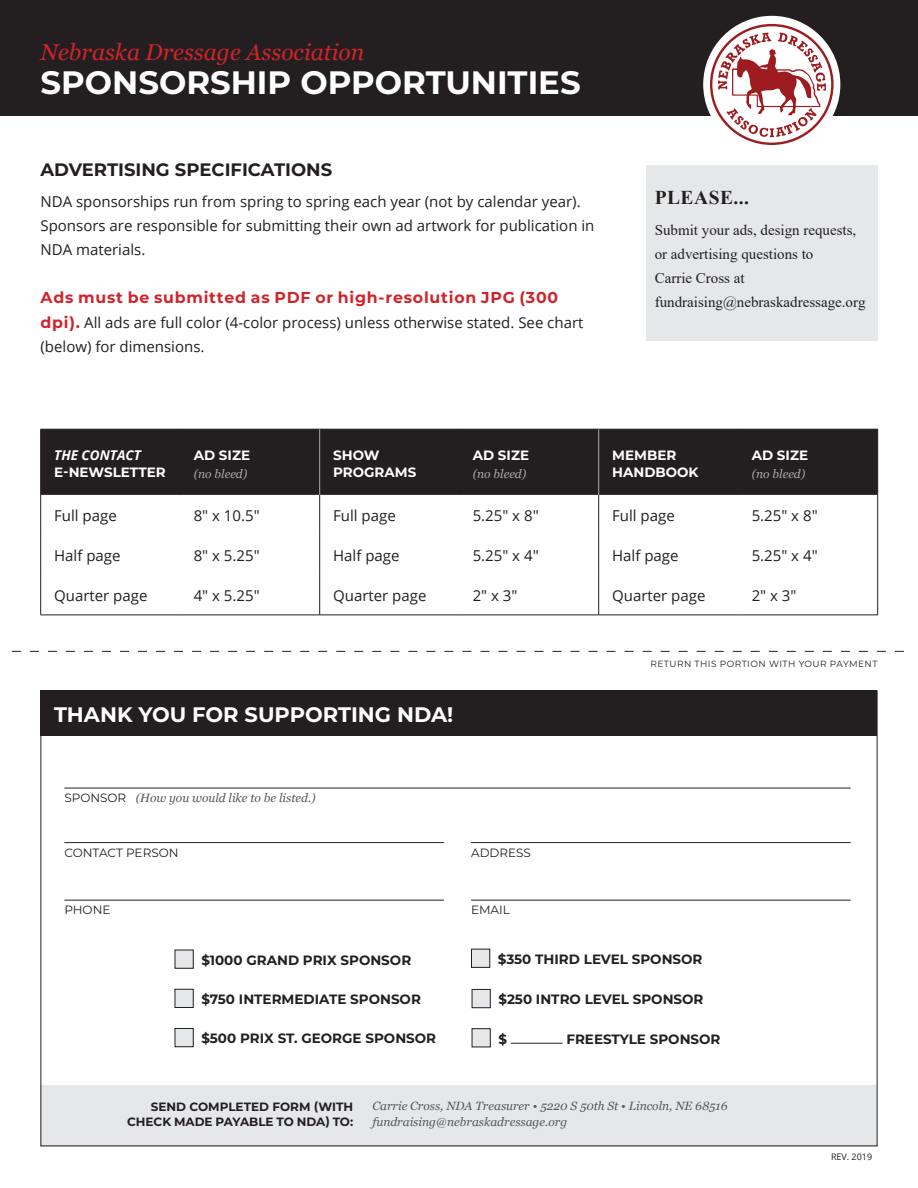
<style>
.page{position:relative;width:918px;height:1188px;background:#fff}
.page>*{position:absolute;margin:0;border:0;box-sizing:border-box;transform-origin:0 0}
.t1{font:700 32.4px "Montserrat";color:#fff}
.t2{font:italic 22.8px "Georgia";color:#d1232a}
.t3{font:700 21px "Montserrat";color:#fff}
.t4{font:700 19.5px "Times New Roman";letter-spacing:.025em;color:#231f20}
.t5{font:700 18px "Montserrat";color:#231f20}
.t6{font:700 15.75px "Montserrat";letter-spacing:.05em;color:#d1232a}
.t7{font:15px/24px "Open Sans";color:#231f20}
.t8{font:15px/24px "Times New Roman";color:#231f20}
.t9{font:700 13.5px "Montserrat";color:#231f20}
.t10{font:700 13.5px/16.2px "Montserrat";color:#fff}
.t11{font:italic 12px/16.5px "Georgia";color:#57585a}
.t12{font:700 12px/14.4px "Montserrat";color:#231f20;text-align:right}
.t13{font:12px "Montserrat";color:#231f20}
.t14{font:italic 12px "Georgia";color:#a8a9ad}
.t15{font:9px "Montserrat";letter-spacing:.05em;color:#231f20}
.t16{font:9px "Open Sans";color:#231f20}
.s1{font-family:"Montserrat";font-weight:700;font-size:15.75px;color:#d1232a}
.s2{font-family:"Open Sans";font-style:italic}
.s3{font-family:"Montserrat";font-style:normal;color:#231f20}
</style>
<div class="page">
<div style="left:40px;top:1085px;width:838px;height:61px;background:#e6e7e9"></div>
<div style="left:40px;top:691px;width:838px;height:45px;background:#231f20"></div>
<hr style="left:64px;top:788px;width:787px;height:1px;background:#231f20">
<hr style="left:64px;top:842px;width:380px;height:1px;background:#231f20">
<hr style="left:471px;top:842px;width:380px;height:1px;background:#231f20">
<div style="left:175px;top:950px;width:18px;height:18px;background:#e6e7e9"></div>
<div style="left:175px;top:950px;width:19px;height:19px;border:1px solid #231f20"></div>
<div style="left:175px;top:989px;width:18px;height:19px;background:#e6e7e9"></div>
<div style="left:175px;top:989px;width:19px;height:19px;border:1px solid #231f20"></div>
<div style="left:175px;top:1028px;width:18px;height:19px;background:#e6e7e9"></div>
<div style="left:175px;top:1028px;width:19px;height:19px;border:1px solid #231f20"></div>
<div style="left:471px;top:949px;width:19px;height:18px;background:#e6e7e9"></div>
<div style="left:471px;top:949px;width:19px;height:19px;border:1px solid #231f20"></div>
<div style="left:472px;top:989px;width:18px;height:19px;background:#e6e7e9"></div>
<div style="left:472px;top:989px;width:19px;height:19px;border:1px solid #231f20"></div>
<hr style="left:511px;top:1043px;width:52px;height:1px;background:#231f20">
<div style="left:472px;top:1029px;width:18px;height:18px;background:#e6e7e9"></div>
<div style="left:472px;top:1028px;width:19px;height:19px;border:1px solid #231f20"></div>
<hr style="left:64px;top:900px;width:380px;height:1px;background:#231f20">
<hr style="left:471px;top:900px;width:380px;height:1px;background:#231f20">
<svg style="left:12px;top:651px;width:892px;height:1px"></svg>
<div style="left:0;top:0;width:918px;height:115px;background:#231f20"></div>
<div style="left:703px;top:16px;width:137px;height:137px;background:#fff;border-radius:50%"></div>
<svg style="left:710px;top:24px;width:124px;height:121px"></svg>
<div style="left:646px;top:165px;width:232px;height:176px;background:#e6e7e9"></div>
<div style="left:41px;top:430px;width:836px;height:65px;background:#231f20"></div>
<hr style="left:40px;top:429px;width:140px;height:1px;background:#231f20">
<hr style="left:40px;top:429px;width:1px;height:66px;background:#231f20">
<hr style="left:180px;top:429px;width:140px;height:1px;background:#231f20">
<hr style="left:320px;top:429px;width:139px;height:1px;background:#231f20">
<hr style="left:459px;top:429px;width:140px;height:1px;background:#231f20">
<hr style="left:599px;top:429px;width:139px;height:1px;background:#231f20">
<hr style="left:738px;top:429px;width:140px;height:1px;background:#231f20">
<hr style="left:738px;top:429px;width:1px;height:66px;background:#231f20">
<hr style="left:877px;top:429px;width:1px;height:66px;background:#231f20">
<hr style="left:40px;top:495px;width:1px;height:40px;background:#231f20">
<hr style="left:319px;top:495px;width:1px;height:40px;background:#231f20">
<hr style="left:40px;top:535px;width:1px;height:40px;background:#231f20">
<hr style="left:319px;top:535px;width:1px;height:40px;background:#231f20">
<hr style="left:40px;top:575px;width:1px;height:40px;background:#231f20">
<hr style="left:319px;top:575px;width:1px;height:40px;background:#231f20">
<hr style="left:598px;top:575px;width:1px;height:40px;background:#231f20">
<hr style="left:40px;top:615px;width:140px;height:1px;background:#231f20">
<hr style="left:180px;top:615px;width:140px;height:1px;background:#231f20">
<hr style="left:320px;top:615px;width:139px;height:1px;background:#231f20">
<hr style="left:459px;top:615px;width:140px;height:1px;background:#231f20">
<hr style="left:599px;top:615px;width:139px;height:1px;background:#231f20">
<hr style="left:738px;top:615px;width:140px;height:1px;background:#231f20">
<hr style="left:180px;top:429px;width:1px;height:66px;background:#231f20">
<hr style="left:459px;top:429px;width:1px;height:66px;background:#231f20">
<hr style="left:598px;top:495px;width:1px;height:40px;background:#231f20">
<hr style="left:877px;top:495px;width:1px;height:40px;background:#231f20">
<hr style="left:598px;top:535px;width:1px;height:40px;background:#231f20">
<hr style="left:877px;top:535px;width:1px;height:40px;background:#231f20">
<hr style="left:877px;top:575px;width:1px;height:40px;background:#231f20">
<hr style="left:319px;top:429px;width:1px;height:66px;background:#a8a9ad">
<hr style="left:598px;top:429px;width:1px;height:66px;background:#a8a9ad">
<p class="t2" style="left:40px;top:35px;width:325px">Nebraska Dressage Association</p>
<p class="t1" style="left:40px;top:59px;width:542px">SPONSORSHIP OPPORTUNITIES</p>
<p class="t5" style="left:40px;top:157px;width:293px">ADVERTISING SPECIFICATIONS</p>
<p class="t7" style="left:40px;top:189px;width:555px">NDA sponsorships run from spring to spring each year (not by calendar year).<br>Sponsors are responsible for submitting their own ad artwork for publication in<br>NDA materials.</p>
<p class="t6" style="left:40px;top:286px;width:519px">Ads must be submitted as PDF or high-resolution JPG (300</p>
<p class="t7" style="left:40px;top:310px;width:544px"><span class="s1">dpi).</span> All ads are full color (4-color process) unless otherwise stated. See chart (below) for dimensions.</p>
<p class="t4" style="left:655px;top:183px;width:96px">PLEASE...</p>
<p class="t8" style="left:655px;top:218px;width:212px">Submit your ads, design requests, or advertising questions to<br>Carrie Cross at fundraising@nebraskadressage.org</p>
<p class="t10" style="left:54px;top:447px;width:113px"><span class="s2">THE CONTACT<br></span>E-NEWSLETTER</p>
<p class="t10" style="left:194px;top:446px;width:58px">AD SIZE</p>
<p class="t14" style="left:194px;top:465px;width:55px">(no bleed)</p>
<p class="t10" style="left:333px;top:447px;width:85px">SHOW<br>PROGRAMS</p>
<p class="t10" style="left:473px;top:446px;width:58px">AD SIZE</p>
<p class="t14" style="left:473px;top:465px;width:55px">(no bleed)</p>
<p class="t10" style="left:612px;top:447px;width:88px">MEMBER<br>HANDBOOK</p>
<p class="t10" style="left:752px;top:446px;width:58px">AD SIZE</p>
<p class="t14" style="left:752px;top:465px;width:55px">(no bleed)</p>
<p class="t7" style="left:54px;top:503px;width:64px">Full page</p>
<p class="t7" style="left:194px;top:503px;width:67px">8" x 10.5"</p>
<p class="t7" style="left:333px;top:503px;width:64px">Full page</p>
<p class="t7" style="left:473px;top:503px;width:67px">5.25" x 8"</p>
<p class="t7" style="left:612px;top:503px;width:64px">Full page</p>
<p class="t7" style="left:752px;top:503px;width:67px">5.25" x 8"</p>
<p class="t7" style="left:54px;top:543px;width:68px">Half page</p>
<p class="t7" style="left:194px;top:543px;width:67px">8" x 5.25"</p>
<p class="t7" style="left:333px;top:543px;width:68px">Half page</p>
<p class="t7" style="left:473px;top:543px;width:67px">5.25" x 4"</p>
<p class="t7" style="left:612px;top:543px;width:68px">Half page</p>
<p class="t7" style="left:752px;top:543px;width:67px">5.25" x 4"</p>
<p class="t7" style="left:54px;top:583px;width:95px">Quarter page</p>
<p class="t7" style="left:194px;top:583px;width:67px">4" x 5.25"</p>
<p class="t7" style="left:333px;top:583px;width:95px">Quarter page</p>
<p class="t7" style="left:473px;top:583px;width:46px">2" x 3"</p>
<p class="t7" style="left:612px;top:583px;width:95px">Quarter page</p>
<p class="t7" style="left:752px;top:583px;width:46px">2" x 3"</p>
<p class="t3" style="left:54px;top:699px;width:401px">THANK YOU FOR SUPPORTING NDA!</p>
<p class="t11" style="left:64px;top:789px;width:253px"><span class="s3">SPONSOR</span> (How you would like to be listed.)</p>
<p class="t13" style="left:64px;top:844px;width:116px">CONTACT PERSON</p>
<p class="t13" style="left:471px;top:844px;width:61px">ADDRESS</p>
<p class="t13" style="left:64px;top:902px;width:48px">PHONE</p>
<p class="t13" style="left:471px;top:902px;width:40px">EMAIL</p>
<p class="t15" style="left:651px;top:657px;width:228px">RETURN THIS PORTION WITH YOUR PAYMENT</p>
<p class="t9" style="left:201px;top:950px;width:211px">$1000 GRAND PRIX SPONSOR</p>
<p class="t9" style="left:201px;top:990px;width:221px">$750 INTERMEDIATE SPONSOR</p>
<p class="t9" style="left:201px;top:1029px;width:236px">$500 PRIX ST. GEORGE SPONSOR</p>
<p class="t9" style="left:498px;top:949px;width:206px">$350 THIRD LEVEL SPONSOR</p>
<p class="t9" style="left:498px;top:990px;width:207px">$250 INTRO LEVEL SPONSOR</p>
<p class="t9" style="left:498px;top:1029px;width:10px">$</p>
<p class="t9" style="left:566px;top:1029px;width:156px">FREESTYLE SPONSOR</p>
<p class="t12" style="left:127px;top:1099px;width:228px">SEND COMPLETED FORM (WITH<br>CHECK MADE PAYABLE TO NDA) TO:</p>
<p class="t11" style="left:372px;top:1098px;width:357px">Carrie Cross, NDA Treasurer • 5220 S 50th St • Lincoln, NE 68516 fundraising@nebraskadressage.org</p>
<p class="t16" style="left:831px;top:1150px;width:43px">REV. 2019</p>
</div>
